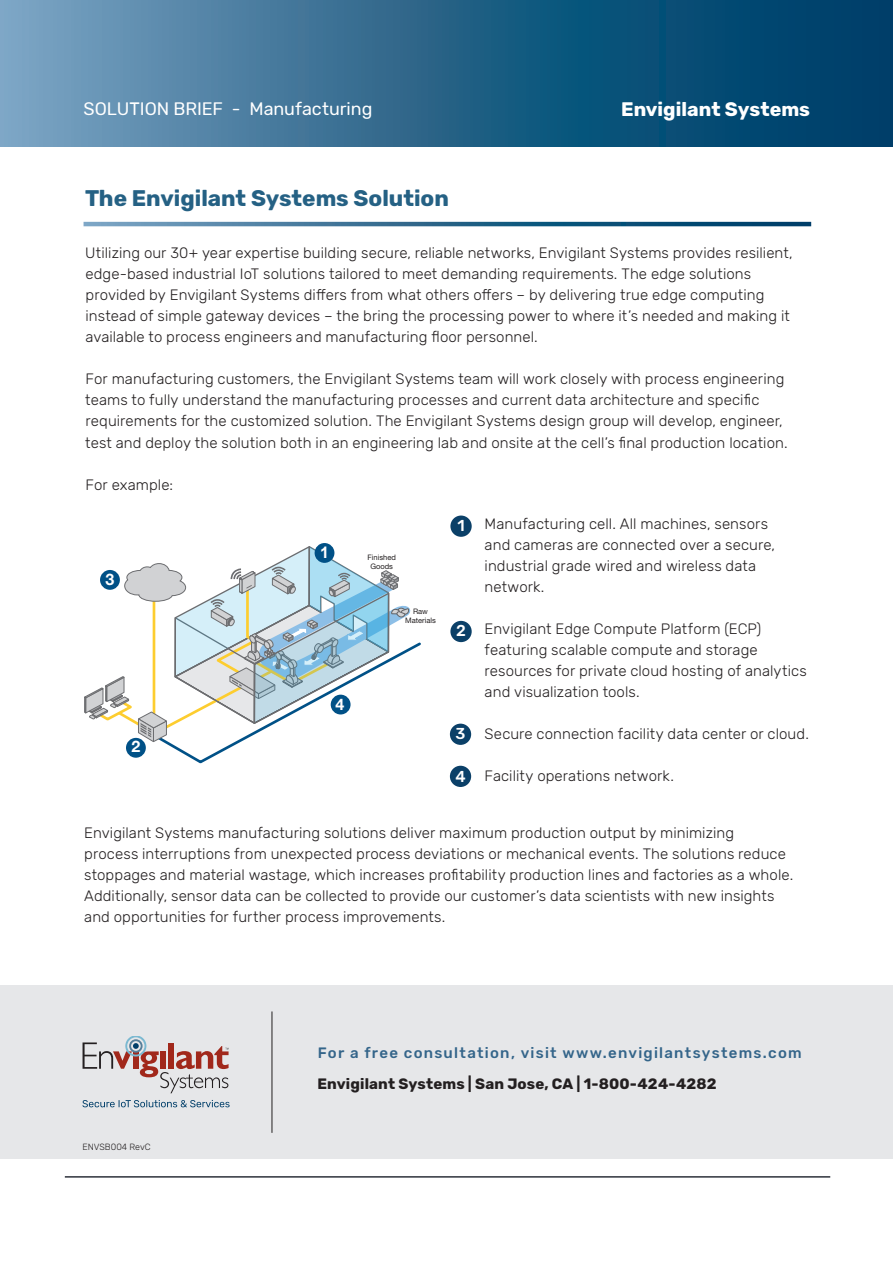
<style>
.page{position:relative;width:893px;height:1263px;background:#fff}
.page>*{position:absolute;margin:0;border:0;box-sizing:border-box;transform-origin:0 0}
.t1{font:700 22.5px "Rubik";color:#256184}
.t2{font:700 19.5px "Rubik";color:#fff}
.t3{font:18px "Rubik";letter-spacing:-.005em;color:#fff}
.t4{font:700 15.9px "Helvetica Neue";color:#fff}
.t5{font:700 15.9px "Arial";color:#fff}
.t6{font:500 15.75px "Rubik";color:#fff}
.t7{font:300 15px/21px "Rubik";letter-spacing:.005em;color:#231f20}
.t8{font:500 15px "Rubik";letter-spacing:.085em;color:#34658a}
.t9{font:700 15px "Rubik";letter-spacing:.01em;color:#231f20}
.t10{font:300 9px "Rubik";color:#231f20}
.t11{font:7.5px/9px "Helvetica Neue";color:#231f20;text-align:center}
.s1{font-weight:500;font-size:15.75px;color:#fff}
</style>
<div class="page">
<svg style="left:0;top:0;width:893px;height:147px;background:#2d688d"></svg>
<svg style="left:84px;top:222px;width:727px;height:4px;background:#2d688d"></svg>
<svg style="left:84px;top:544px;width:337px;height:220px"></svg>
<div style="left:315px;top:543px;width:19px;height:20px;background:#005187;border-radius:50%"></div>
<div style="left:126px;top:738px;width:20px;height:20px;background:#005187;border-radius:50%"></div>
<div style="left:100px;top:570px;width:20px;height:20px;background:#005187;border-radius:50%"></div>
<div style="left:331px;top:695px;width:20px;height:19px;background:#005187;border-radius:50%"></div>
<div style="left:450px;top:515px;width:22px;height:22px;background:#0b4068;border-radius:50%"></div>
<div style="left:450px;top:621px;width:22px;height:21px;background:#0b4068;border-radius:50%"></div>
<div style="left:450px;top:724px;width:21px;height:21px;background:#0b4068;border-radius:50%"></div>
<div style="left:450px;top:766px;width:21px;height:21px;background:#0b4068;border-radius:50%"></div>
<hr style="left:65px;top:1176px;width:765px;height:1px;background:#2d323b">
<div style="left:0;top:985px;width:893px;height:174px;background:#e6e7e9"></div>
<svg style="left:83px;top:1036px;width:146px;height:57px"></svg>
<svg style="left:82px;top:1100px;width:148px;height:7px"></svg>
<hr style="left:272px;top:1011px;width:1px;height:122px;background:#231f20">
<p class="t3" style="left:84px;top:98px;width:290px">SOLUTION BRIEF - Manufacturing</p>
<h2 class="t2" style="left:621px;top:98px;width:191px">Envigilant Systems</h2>
<h1 class="t1" style="left:85px;top:185px;width:365px">The Envigilant Systems Solution</h1>
<p class="t7" style="left:85px;top:243px;width:709px">Utilizing our 30+ year expertise building secure, reliable networks, Envigilant Systems provides resilient, edge-based industrial IoT solutions tailored to meet demanding requirements. The edge solutions provided by Envigilant Systems differs from what others offers – by delivering true edge computing instead of simple gateway devices – the bring the processing power to where it’s needed and making it available to process engineers and manufacturing floor personnel.</p>
<p class="t7" style="left:85px;top:369px;width:704px">For manufacturing customers, the Envigilant Systems team will work closely with process engineering teams to fully understand the manufacturing processes and current data architecture and specific requirements for the customized solution. The Envigilant Systems design group will develop, engineer, test and deploy the solution both in an engineering lab and onsite at the cell’s final production location.</p>
<p class="t7" style="left:85px;top:474px;width:89px">For example:</p>
<p class="t4" style="left:105px;top:570px;width:10px">3</p>
<p class="t4" style="left:131px;top:737px;width:10px">2</p>
<p class="t5" style="left:320px;top:541px;width:10px">1</p>
<p class="t4" style="left:335px;top:694px;width:10px">4</p>
<p class="t11" style="left:368px;top:552px;width:30px">Finished<br>Goods</p>
<p class="t11" style="left:405px;top:607px;width:32px">Raw<br>Materials</p>
<p class="t6" style="left:457px;top:517px;width:9px">1</p>
<p class="t7" style="left:485px;top:513px;width:292px">Manufacturing cell. All machines, sensors and cameras are connected over a secure, industrial grade wired and wireless data network.</p>
<p class="t7" style="left:485px;top:618px;width:324px">Envigilant Edge Compute Platform (ECP) featuring scalable compute and storage resources for private cloud hosting of analytics and visualization tools.</p>
<p class="t7" style="left:485px;top:723px;width:326px">Secure connection facility data center or cloud.</p>
<p class="t7" style="left:455px;top:765px;width:220px"><span class="s1">4</span> Facility operations network.</p>
<p class="t6" style="left:456px;top:622px;width:11px">2</p>
<p class="t6" style="left:456px;top:725px;width:11px">3</p>
<p class="t7" style="left:84px;top:823px;width:710px">Envigilant Systems manufacturing solutions deliver maximum production output by minimizing<br>process interruptions from unexpected process deviations or mechanical events. The solutions reduce stoppages and material wastage, which increases profitability production lines and factories as a whole.<br>Additionally, sensor data can be collected to provide our customer’s data scientists with new insights and opportunities for further process improvements.</p>
<p class="t10" style="left:82px;top:1142px;width:70px">ENVSB004 RevC</p>
<p class="t8" style="left:318px;top:1044px;width:485px">For a free consultation, visit www.envigilantsystems.com</p>
<p class="t9" style="left:317px;top:1075px;width:401px">Envigilant Systems | San Jose, CA | 1-800-424-4282</p>
</div>
